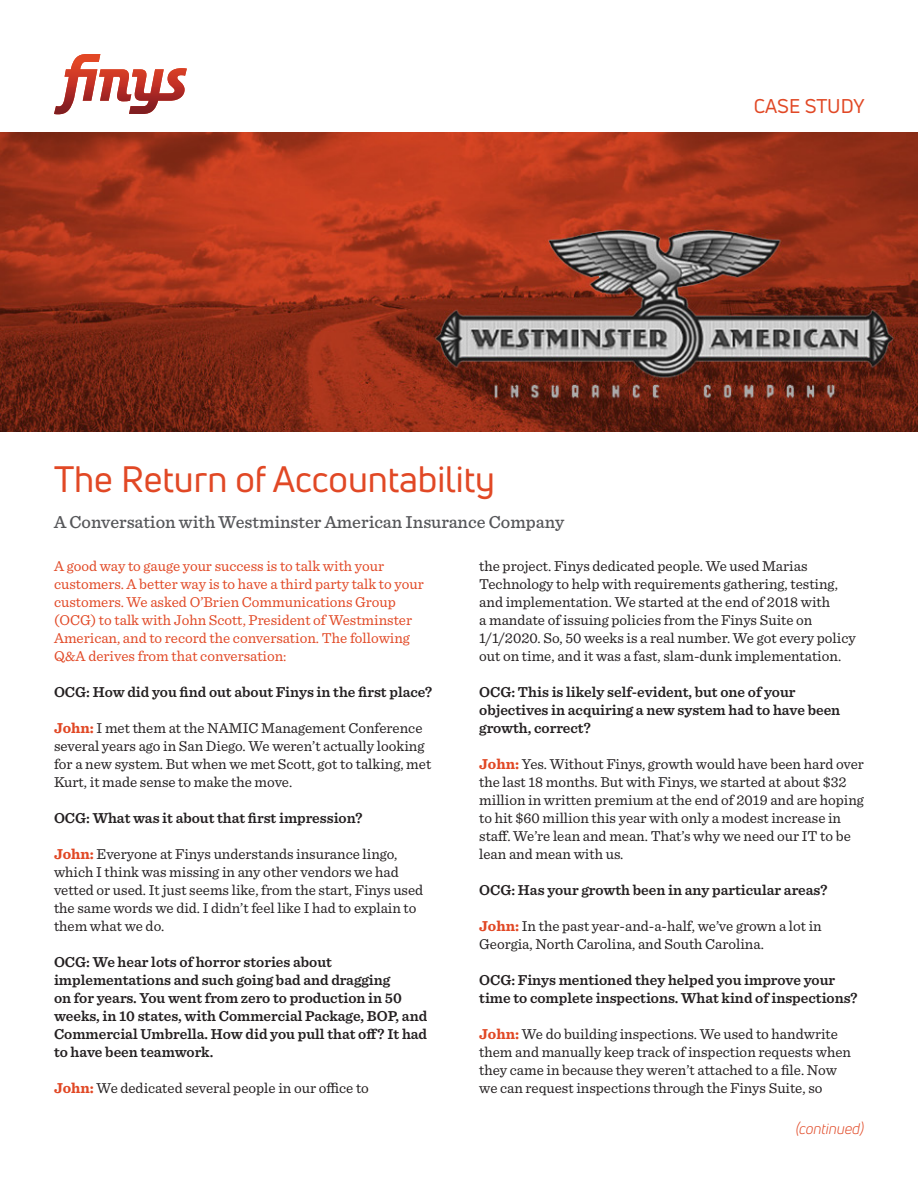
<style>
.page{position:relative;width:918px;height:1188px;background:#fff}
.page>*{position:absolute;margin:0;border:0;box-sizing:border-box;transform-origin:0 0}
.Finys_Head{font:36px "Uni Neue";color:#e14825}
.finys_body{font:19.5px "Uni Neue";color:#e14825}
.Finys_Subhead{font:500 18px "Sentinel";color:#555659}
.finys_body-2{font:15px/18px "Sentinel";color:#231f20}
.OCG_Question{font:600 15px/18px "Sentinel";color:#231f20}
.Finys_Intro_graph{font:15px/18px "Sentinel";color:#e14825}
.t1{font:italic 15px "Uni Neue";color:#e14825}
.s1{font-weight:700;color:#e14825}
</style>
<div class="page">
<img style="left:0;top:133px;width:918px;height:299px">
<img style="left:54px;top:54px;width:133px;height:60px">
<p class="Finys_Head" style="left:54px;top:457px;width:443px">The Return of Accountability</p>
<p class="Finys_Subhead" style="left:54px;top:509px;width:512px">A Conversation with Westminster American Insurance Company</p>
<p class="finys_body" style="left:754px;top:94px;width:112px">CASE STUDY</p>
<p class="Finys_Intro_graph" style="left:54px;top:556px;width:371px">A good way to gauge your success is to talk with your customers. A better way is to have a third party talk to your customers. We asked O’Brien Communications Group (OCG) to talk with John Scott, President of Westminster American, and to record the conversation. The following Q&amp;A derives from that conversation:</p>
<p class="OCG_Question" style="left:54px;top:683px;width:380px">OCG: How did you find out about Finys in the first place?</p>
<p class="finys_body-2" style="left:54px;top:718px;width:379px"><span class="s1">John:</span> I met them at the NAMIC Management Conference several years ago in San Diego. We weren’t actually looking for a new system. But when we met Scott, got to talking, met Kurt, it made sense to make the move.</p>
<p class="OCG_Question" style="left:54px;top:809px;width:310px">OCG: What was it about that first impression?</p>
<p class="finys_body-2" style="left:54px;top:844px;width:371px"><span class="s1">John:</span> Everyone at Finys understands insurance lingo, which I think was missing in any other vendors we had vetted or used. It just seems like, from the start, Finys used the same words we did. I didn’t feel like I had to explain to them what we do.</p>
<p class="OCG_Question" style="left:54px;top:953px;width:375px">OCG: We hear lots of horror stories about implementations and such going bad and dragging<br>on for years. You went from zero to production in 50 weeks, in 10 states, with Commercial Package, BOP, and Commercial Umbrella. How did you pull that off? It had to have been teamwork.</p>
<p class="finys_body-2" style="left:54px;top:1078px;width:317px"><span class="s1">John:</span> We dedicated several people in our office to</p>
<p class="finys_body-2" style="left:479px;top:556px;width:378px">the project. Finys dedicated people. We used Marias Technology to help with requirements gathering, testing, and implementation. We started at the end of 2018 with<br>a mandate of issuing policies from the Finys Suite on 1/1/2020. So, 50 weeks is a real number. We got every policy out on time, and it was a fast, slam-dunk implementation.</p>
<p class="OCG_Question" style="left:479px;top:683px;width:363px">OCG: This is likely self-evident, but one of your objectives in acquiring a new system had to have been growth, correct?</p>
<p class="finys_body-2" style="left:479px;top:754px;width:386px"><span class="s1">John:</span> Yes. Without Finys, growth would have been hard over the last 18 months. But with Finys, we started at about $32 million in written premium at the end of 2019 and are hoping to hit $60 million this year with only a modest increase in staff. We’re lean and mean. That’s why we need our IT to be lean and mean with us.</p>
<p class="OCG_Question" style="left:479px;top:881px;width:350px">OCG: Has your growth been in any particular areas?</p>
<p class="finys_body-2" style="left:479px;top:916px;width:344px"><span class="s1">John:</span> In the past year-and-a-half, we’ve grown a lot in<br>Georgia, North Carolina, and South Carolina.</p>
<p class="OCG_Question" style="left:479px;top:971px;width:380px">OCG: Finys mentioned they helped you improve your time to complete inspections. What kind of inspections?</p>
<p class="finys_body-2" style="left:479px;top:1024px;width:373px"><span class="s1">John:</span> We do building inspections. We used to handwrite them and manually keep track of inspection requests when they came in because they weren’t attached to a file. Now we can request inspections through the Finys Suite, so</p>
<p class="t1" style="left:796px;top:1120px;width:70px">(continued)</p>
</div>
